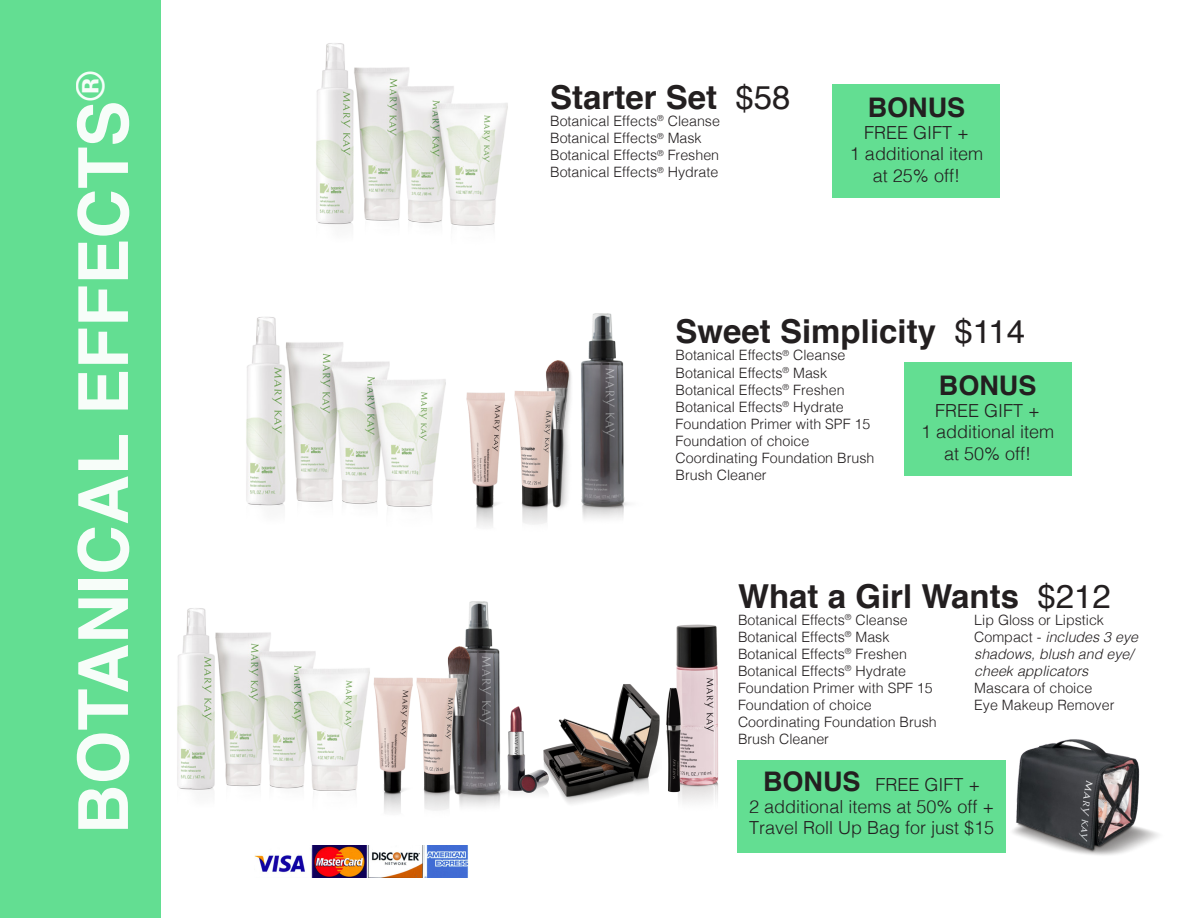
<style>
.page{position:relative;width:1188px;height:918px;background:#fff}
.page>*{position:absolute;margin:0;border:0;box-sizing:border-box;transform-origin:0 0}
.t1{font:700 69px "Helvetica";color:#fff}
.t2{font:700 33px "Helvetica";color:#231f20}
.t3{font:700 27px "Helvetica";color:#231f20}
.t4{font:300 18px/21.6px "Helvetica";color:#231f20;text-align:center}
.t5{font:300 14.25px/17.1px "Helvetica";color:#231f20}
.t6{font:italic 300 14.25px/17.1px "Helvetica";color:#231f20}
.s1{font-weight:400}
.s2{font-weight:700;font-size:27px}
.s3{font-style:normal}
</style>
<div class="page">
<img style="left:468px;top:601px;width:32px;height:205px">
<img style="left:447px;top:626px;width:41px;height:49px">
<div style="left:833px;top:84px;width:167px;height:114px;background:#63de92"></div>
<div style="left:0;top:0;width:160px;height:918px;background:#63de92"></div>
<img style="left:316px;top:43px;width:192px;height:183px">
<img style="left:246px;top:317px;width:200px;height:190px">
<img style="left:177px;top:608px;width:185px;height:183px">
<img style="left:676px;top:624px;width:43px;height:178px">
<img style="left:666px;top:681px;width:27px;height:119px">
<div style="left:737px;top:760px;width:269px;height:93px;background:#63de92"></div>
<img style="left:1012px;top:739px;width:146px;height:116px">
<img style="left:417px;top:675px;width:75px;height:136px">
<img style="left:566px;top:684px;width:94px;height:120px">
<img style="left:491px;top:700px;width:75px;height:101px">
<img style="left:546px;top:360px;width:20px;height:29px">
<img style="left:514px;top:389px;width:52px;height:136px">
<img style="left:566px;top:313px;width:63px;height:206px">
<img style="left:466px;top:392px;width:39px;height:135px">
<img style="left:362px;top:668px;width:55px;height:144px">
<div style="left:904px;top:362px;width:167px;height:114px;background:#63de92"></div>
<img style="left:255px;top:845px;width:214px;height:33px">
<h1 class="t1" style="left:48px;top:834px;width:765px;rotate:-90deg">BOTANICAL EFFECTS<sup>®</sup></h1>
<h2 class="t2" style="left:550px;top:71px;width:242px">Starter Set <span class="s1">$58</span></h2>
<p class="t5" style="left:550px;top:112px;width:171px">Botanical Effects<sup>®</sup> Cleanse<br>Botanical Effects<sup>®</sup> Mask<br>Botanical Effects<sup>®</sup> Freshen<br>Botanical Effects<sup>®</sup> Hydrate</p>
<h3 class="t3" style="left:868px;top:86px;width:99px">BONUS</h3>
<p class="t4" style="left:850px;top:120px;width:135px">FREE GIFT +<br>1 additional item at 25% off!</p>
<h2 class="t2" style="left:676px;top:305px;width:351px">Sweet Simplicity <span class="s1">$114</span></h2>
<p class="t5" style="left:676px;top:346px;width:200px">Botanical Effects<sup>®</sup> Cleanse<br>Botanical Effects<sup>®</sup> Mask<br>Botanical Effects<sup>®</sup> Freshen<br>Botanical Effects<sup>®</sup> Hydrate<br>Foundation Primer with SPF 15<br>Foundation of choice<br>Coordinating Foundation Brush<br>Brush Cleaner</p>
<h3 class="t3" style="left:939px;top:364px;width:99px">BONUS</h3>
<p class="t4" style="left:921px;top:398px;width:135px">FREE GIFT +<br>1 additional item at 50% off!</p>
<h2 class="t2" style="left:738px;top:569px;width:374px">What a Girl Wants <span class="s1">$212</span></h2>
<p class="t5" style="left:738px;top:610px;width:200px">Botanical Effects<sup>®</sup> Cleanse<br>Botanical Effects<sup>®</sup> Mask<br>Botanical Effects<sup>®</sup> Freshen<br>Botanical Effects<sup>®</sup> Hydrate<br>Foundation Primer with SPF 15<br>Foundation of choice<br>Coordinating Foundation Brush<br>Brush Cleaner</p>
<p class="t4" style="left:749px;top:773px;width:247px"><span class="s2">BONUS</span> FREE GIFT +<br>2 additional items at 50% off +<br>Travel Roll Up Bag for just $15</p>
<p class="t6" style="left:974px;top:611px;width:165px"><span class="s3">Lip Gloss or Lipstick<br>Compact -</span> includes 3 eye shadows, blush and eye/ cheek applicators</p>
<p class="t5" style="left:974px;top:679px;width:142px">Mascara of choice<br>Eye Makeup Remover</p>
</div>
